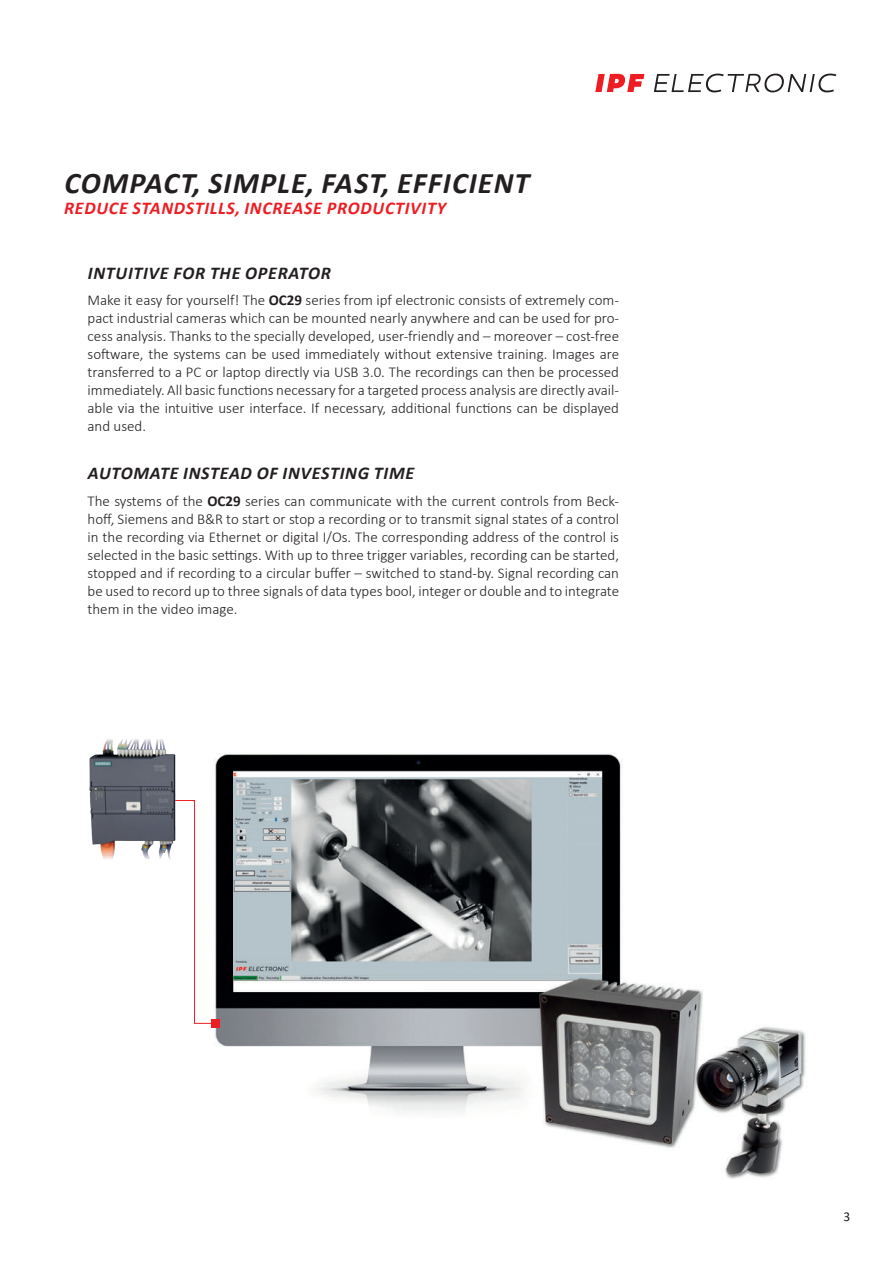
<style>
.page{position:relative;width:893px;height:1263px;background:#fff}
.page>*{position:absolute;margin:0;border:0;box-sizing:border-box;transform-origin:0 0}
.t1{font:italic 700 30px "Calibri";letter-spacing:.04em;color:#231f20}
.t2{font:italic 700 18px "Calibri";letter-spacing:.04em;color:#231f20}
.t3{font:italic 700 18px "Calibri";letter-spacing:.04em;color:#ee1d23}
.t4{font:300 15px/18px "Calibri";color:#231f20;text-align:justify}
.t5{font:13.5px "Calibri";color:#231f20}
.s1{font-weight:700}
</style>
<div class="page">
<img style="left:214px;top:753px;width:592px;height:426px">
<img style="left:233px;top:772px;width:335px;height:208px">
<img style="left:567px;top:772px;width:35px;height:202px">
<img style="left:291px;top:779px;width:241px;height:183px">
<img style="left:236px;top:828px;width:50px;height:13px">
<svg style="left:654px;top:74px;width:182px;height:18px"></svg>
<svg style="left:595px;top:74px;width:49px;height:18px"></svg>
<div style="left:211px;top:1019px;width:9px;height:9px;background:#ee1d23"></div>
<svg style="left:176px;top:800px;width:41px;height:224px"></svg>
<img style="left:89px;top:739px;width:87px;height:120px">
<h1 class="t1" style="left:64px;top:161px;width:467px">COMPACT, SIMPLE, FAST, EFFICIENT</h1>
<p class="t3" style="left:64px;top:195px;width:383px">REDUCE STANDSTILLS, INCREASE PRODUCTIVITY</p>
<p class="t2" style="left:88px;top:260px;width:244px">INTUITIVE FOR THE OPERATOR</p>
<p class="t4" style="left:88px;top:291px;width:533px">Make it easy for yourself! The <span class="s1">OC29</span> series from ipf electronic consists of extremely com&shy;pact industrial cameras which can be mounted nearly anywhere and can be used for pro&shy;cess analysis. Thanks to the specially developed, user-friendly and – moreover – cost-free software, the systems can be used immediately without extensive training. Images are transferred to a PC or laptop directly via USB 3.0. The recordings can then be processed immediately. All basic functions necessary for a targeted process analysis are directly avail&shy;able via the intuitive user interface. If necessary, additional functions can be displayed and used.</p>
<p class="t2" style="left:88px;top:461px;width:328px">AUTOMATE INSTEAD OF INVESTING TIME</p>
<p class="t4" style="left:88px;top:492px;width:533px">The systems of the <span class="s1">OC29</span> series can communicate with the current controls from Beck&shy;hoff, Siemens and B&amp;R to start or stop a recording or to transmit signal states of a control in the recording via Ethernet or digital I/Os. The corresponding address of the control is selected in the basic settings. With up to three trigger variables, recording can be started, stopped and if recording to a circular buffer – switched to stand-by. Signal recording can be used to record up to three signals of data types bool, integer or double and to integrate them in the video image.</p>
<p class="t5" style="left:844px;top:1207px;width:8px">3</p>
</div>
